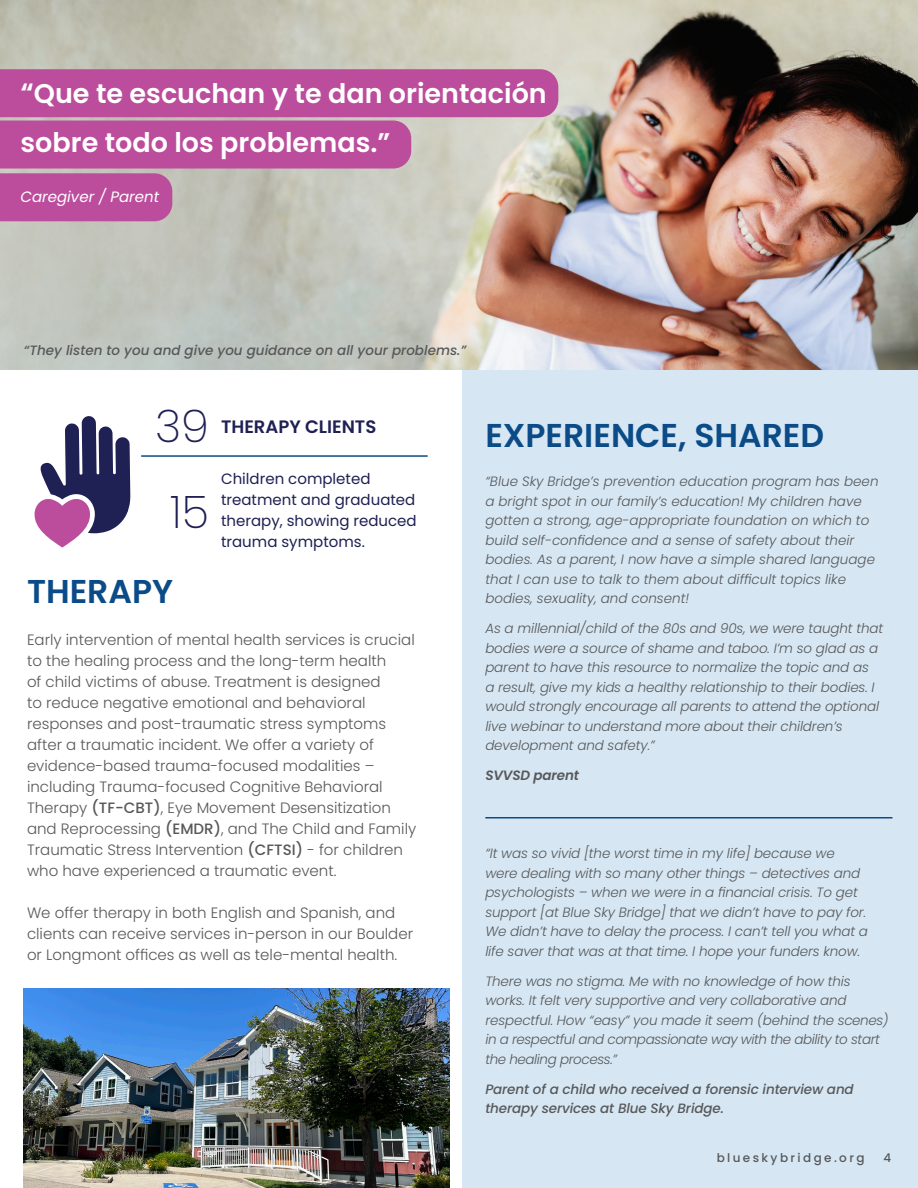
<style>
.page{position:relative;width:918px;height:1188px;background:#fff}
.page>*{position:absolute;margin:0;border:0;box-sizing:border-box;transform-origin:0 0}
.t1{font:200 45px "Poppins";color:#1f2053}
.t2{font:600 33px "Poppins";color:#0b4b87}
.t3{font:600 27px/49.5px "Poppins";color:#fff}
.t4{font:600 18px "Poppins";color:#1f2053}
.t5{font:300 15px/21px "Poppins";color:#57585a}
.t6{font:15px/21px "Poppins";color:#1f2053}
.t7{font:italic 15px "Poppins";color:#fff}
.t8{font:italic 300 13.5px/19.5px "Poppins";letter-spacing:-.01em;color:#57585a}
.t9{font:italic 500 13.5px/19.5px "Poppins";letter-spacing:-.01em;color:#57585a}
.t10{font:italic 600 13.5px "Poppins";letter-spacing:-.01em;color:#57585a}
.t11{font:500 12px "Poppins";letter-spacing:.2em;color:#57585a}
.s1{font-size:28.05px}
.s2{font-weight:500}
</style>
<div class="page">
<img style="left:24px;top:988px;width:425px;height:200px">
<div style="left:462px;top:367px;width:456px;height:821px;background:#d6e7f3"></div>
<img style="left:0;top:0;width:918px;height:369px">
<svg style="left:0;top:69px;width:558px;height:152px;background:#c179a8"></svg>
<svg style="left:34px;top:416px;width:96px;height:132px"></svg>
<hr style="left:141px;top:455px;width:287px;height:2px;background:#0b4b87">
<hr style="left:485px;top:817px;width:407px;height:1px;background:#0b4b87">
<p class="t3" style="left:21px;top:68px;width:528px"><span class="s1">“</span>Que te escuchan y te dan orientación sobre todo los problemas.”</p>
<p class="t7" style="left:21px;top:188px;width:140px">Caregiver / Parent</p>
<p class="t9" style="left:24px;top:341px;width:444px">“They listen to you and give you guidance on all your problems.”</p>
<p class="t1" style="left:155px;top:400px;width:55px">39</p>
<p class="t4" style="left:221px;top:416px;width:157px">THERAPY CLIENTS</p>
<p class="t2" style="left:485px;top:417px;width:340px">EXPERIENCE, SHARED</p>
<p class="t8" style="left:485px;top:472px;width:395px">“Blue Sky Bridge’s prevention education program has been a bright spot in our family’s education! My children have gotten a strong, age-appropriate foundation on which to build self-confidence and a sense of safety about their bodies. As a parent, I now have a simple shared language that I can use to talk to them about difficult topics like bodies, sexuality, and consent!</p>
<p class="t8" style="left:485px;top:619px;width:399px">As a millennial/child of the 80s and 90s, we were taught that bodies were a source of shame and taboo. I’m so glad as a parent to have this resource to normalize the topic and as<br>a result, give my kids a healthy relationship to their bodies. I would strongly encourage all parents to attend the optional live webinar to understand more about their children’s development and safety.”</p>
<p class="t10" style="left:485px;top:768px;width:95px">SVVSD parent</p>
<p class="t6" style="left:221px;top:469px;width:197px">Children completed treatment and graduated therapy, showing reduced trauma symptoms.</p>
<p class="t1" style="left:170px;top:486px;width:40px">15</p>
<p class="t2" style="left:27px;top:572px;width:148px">THERAPY</p>
<p class="t5" style="left:27px;top:629px;width:391px">Early intervention of mental health services is crucial to the healing process and the long-term health<br>of child victims of abuse. Treatment is designed<br>to reduce negative emotional and behavioral responses and post-traumatic stress symptoms after a traumatic incident. We offer a variety of evidence-based trauma-focused modalities – including Trauma-focused Cognitive Behavioral Therapy <span class="s2">(TF-CBT)</span>, Eye Movement Desensitization and Reprocessing <span class="s2">(EMDR)</span>, and The Child and Family Traumatic Stress Intervention <span class="s2">(CFTSI)</span> - for children who have experienced a traumatic event.</p>
<p class="t5" style="left:27px;top:902px;width:388px">We offer therapy in both English and Spanish, and clients can receive services in-person in our Boulder or Longmont offices as well as tele-mental health.</p>
<p class="t8" style="left:485px;top:844px;width:384px">“It was so vivid [the worst time in my life] because we were dealing with so many other things – detectives and psychologists – when we were in a financial crisis. To get support [at Blue Sky Bridge] that we didn’t have to pay for.<br>We didn’t have to delay the process. I can’t tell you what a life saver that was at that time. I hope your funders know.</p>
<p class="t8" style="left:485px;top:971px;width:405px">There was no stigma. Me with no knowledge of how this works. It felt very supportive and very collaborative and respectful. How “easy” you made it seem (behind the scenes) in a respectful and compassionate way with the ability to start the healing process.”</p>
<p class="t9" style="left:485px;top:1079px;width:370px">Parent of a child who received a forensic interview and therapy services at Blue Sky Bridge.</p>
<p class="t11" style="left:717px;top:1151px;width:149px">blueskybridge.org</p>
<p class="t11" style="left:883px;top:1151px;width:9px">4</p>
</div>
